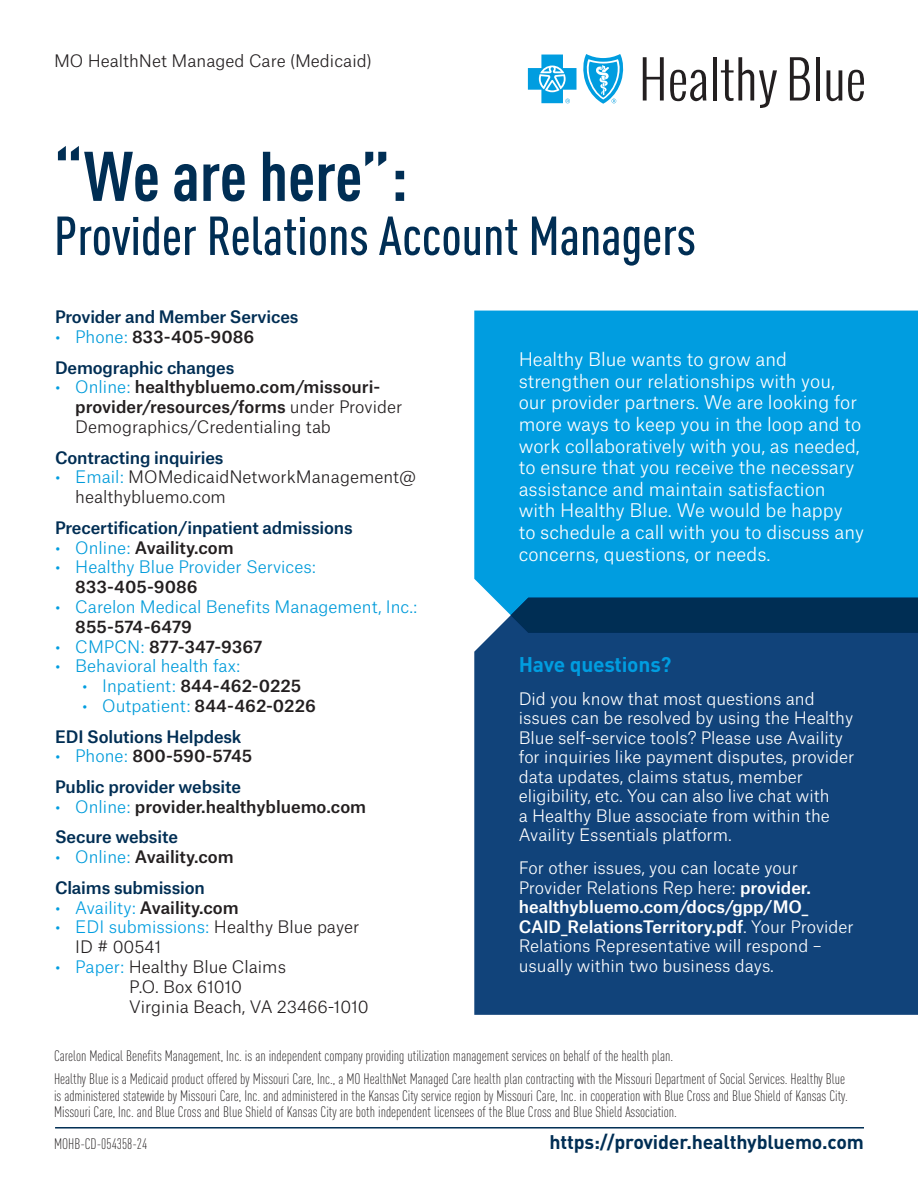
<style>
.page{position:relative;width:918px;height:1188px;background:#fff}
.page>*{position:absolute;margin:0;border:0;box-sizing:border-box;transform-origin:0 0}
.HB_LA_Main_Head{font:700 condensed 69px "DINOT";letter-spacing:-.005em;color:#002e54}
.HB_LA_Main_Head-2{font:500 condensed 54px "DINOT";color:#002e54}
.NB_LA_SubHeadline_Bold{font:700 21px "DINOT";letter-spacing:-.01em;color:#009de0}
.HB_LA_LEP_18pt_Disclaimer{font:700 19.5px "DINOT";letter-spacing:-.01em;color:#002e54}
.HB_LA_Body_Text{font:300 18px/21.6px "Atlas Grotesk";color:#fff}
.HB_LA_Body_Text-2{font:300 16.5px/19.5px "Atlas Grotesk";color:#fff}
.t1{font:500 16.5px/19.8px "Atlas Grotesk";color:#231f20}
.bullet{font:300 16.5px/19.8px "Atlas Grotesk";color:#231f20}
.t2{font:500 16.5px "Atlas Grotesk";letter-spacing:-.01em;color:#002e54}
.t3{font:300 16.5px/19.8px "Atlas Grotesk";color:#009bda}
.HB_LA_LEP_18pt_Disclaimer-2{font:300 condensed 15px/16.5px "DINOT";color:#231f20}
.s1{font-weight:300;color:#009de0}
.s2{font-weight:300;color:#009bda}
.s3{font-weight:300}
.s4{color:#009de0}
.s5{color:#009bda}
.s6{font-weight:500;color:#231f20}
.s7{font-weight:500}
</style>
<div class="page">
<div style="left:474px;top:633px;width:444px;height:382px;background:#11437a"></div>
<div style="left:474px;top:311px;width:444px;height:322px;background:#009de0"></div>
<svg style="left:528px;top:54px;width:96px;height:50px"></svg>
<svg style="left:643px;top:57px;width:21px;height:44px"></svg>
<svg style="left:670px;top:70px;width:36px;height:31px"></svg>
<hr style="left:713px;top:57px;width:4px;height:44px;background:#231f20">
<svg style="left:721px;top:57px;width:56px;height:51px"></svg>
<svg style="left:790px;top:57px;width:20px;height:44px"></svg>
<hr style="left:816px;top:57px;width:4px;height:44px;background:#231f20">
<svg style="left:827px;top:70px;width:15px;height:31px"></svg>
<svg style="left:848px;top:70px;width:16px;height:31px"></svg>
<hr style="left:55px;top:1127px;width:809px;height:2px;background:#002e54">
<div style="left:511px;top:598px;width:407px;height:35px;background:#002e54"></div>
<p class="bullet" style="left:54px;top:50px;width:319px">MO HealthNet Managed Care (Medicaid)</p>
<p class="HB_LA_Main_Head" style="left:54px;top:135px;width:355px">“We are here”:</p>
<p class="HB_LA_Main_Head-2" style="left:54px;top:204px;width:644px">Provider Relations Account Managers</p>
<p class="t2" style="left:55px;top:304px;width:245px">Provider and Member Services</p>
<p class="t1" style="left:55px;top:325px;width:201px"><span class="s1">•</span> <span class="s2">Phone:</span> 833-405-9086</p>
<p class="t2" style="left:55px;top:354px;width:181px">Demographic changes</p>
<p class="t1" style="left:75px;top:376px;width:328px;text-indent:-20px"><span class="s1">•</span> <span class="s2">Online:</span> healthybluemo.com/missouri&shy;provider/resources/forms <span class="s3">under Provider<br>Demographics/Credentialing tab</span></p>
<p class="t2" style="left:55px;top:444px;width:170px">Contracting inquiries</p>
<p class="bullet" style="left:75px;top:466px;width:342px;text-indent:-20px"><span class="s4">•</span> <span class="s5">Email:</span> MOMedicaidNetworkManagement@ healthybluemo.com</p>
<p class="t2" style="left:55px;top:514px;width:299px">Precertification/inpatient admissions</p>
<p class="t1" style="left:55px;top:536px;width:180px"><span class="s1">•</span> <span class="s2">Online:</span> Availity.com</p>
<p class="t3" style="left:75px;top:556px;width:242px;text-indent:-20px"><span class="s4">•</span> Healthy Blue Provider Services:<br><span class="s6">833-405-9086</span></p>
<p class="t3" style="left:75px;top:595px;width:344px;text-indent:-20px"><span class="s4">•</span> Carelon Medical Benefits Management, Inc.:<br><span class="s6">855-574-6479</span></p>
<p class="t1" style="left:55px;top:635px;width:209px"><span class="s1">•</span> <span class="s2">CMPCN:</span> 877-347-9367</p>
<p class="t3" style="left:55px;top:655px;width:187px"><span class="s4">•</span> Behavioral health fax:</p>
<p class="t1" style="left:82px;top:674px;width:221px"><span class="s1">•</span> <span class="s2">Inpatient:</span> 844-462-0225</p>
<p class="t1" style="left:82px;top:694px;width:235px"><span class="s1">•</span> <span class="s2">Outpatient:</span> 844-462-0226</p>
<p class="t2" style="left:55px;top:723px;width:188px">EDI Solutions Helpdesk</p>
<p class="t1" style="left:55px;top:745px;width:199px"><span class="s1">•</span> <span class="s2">Phone:</span> 800-590-5745</p>
<p class="t2" style="left:55px;top:773px;width:188px">Public provider website</p>
<p class="t1" style="left:55px;top:795px;width:313px"><span class="s1">•</span> <span class="s2">Online:</span> provider.healthybluemo.com</p>
<p class="t2" style="left:55px;top:824px;width:124px">Secure website</p>
<p class="t1" style="left:55px;top:845px;width:180px"><span class="s1">•</span> <span class="s2">Online:</span> Availity.com</p>
<p class="t2" style="left:55px;top:874px;width:151px">Claims submission</p>
<p class="t1" style="left:55px;top:896px;width:185px"><span class="s1">• Availity:</span> Availity.com</p>
<p class="bullet" style="left:75px;top:916px;width:286px;text-indent:-20px"><span class="s4">• EDI submissions:</span> Healthy Blue payer<br>ID # 00541</p>
<p class="bullet" style="left:55px;top:955px;width:232px"><span class="s4">• Paper:</span> Healthy Blue Claims</p>
<p class="bullet" style="left:129px;top:975px;width:241px">P.O. Box 61010<br>Virginia Beach, VA 23466-1010</p>
<p class="HB_LA_Body_Text" style="left:519px;top:347px;width:347px">Healthy Blue wants to grow and strengthen our relationships with you, our provider partners. We are looking for more ways to keep you in the loop and to work collaboratively with you, as needed, to ensure that you receive the necessary assistance and maintain satisfaction with Healthy Blue. We would be happy to schedule a call with you to discuss any concerns, questions, or needs.</p>
<p class="NB_LA_SubHeadline_Bold" style="left:519px;top:650px;width:154px">Have questions?</p>
<p class="HB_LA_Body_Text-2" style="left:519px;top:687px;width:337px">Did you know that most questions and issues can be resolved by using the Healthy Blue self-service tools? Please use Availity for inquiries like payment disputes, provider data updates, claims status, member eligibility, etc. You can also live chat with<br>a Healthy Blue associate from within the Availity Essentials platform.</p>
<p class="HB_LA_Body_Text-2" style="left:519px;top:857px;width:337px">For other issues, you can locate your Provider Relations Rep here: <span class="s7">provider. healthybluemo.com/docs/gpp/MO_ CAID_RelationsTerritory.pdf</span>. Your Provider Relations Representative will respond – usually within two business days.</p>
<p class="HB_LA_LEP_18pt_Disclaimer-2" style="left:54px;top:1048px;width:621px">Carelon Medical Benefits Management, Inc. is an independent company providing utilization management services on behalf of the health plan.</p>
<p class="HB_LA_LEP_18pt_Disclaimer-2" style="left:54px;top:1071px;width:795px">Healthy Blue is a Medicaid product offered by Missouri Care, Inc., a MO HealthNet Managed Care health plan contracting with the Missouri Department of Social Services. Healthy Blue is administered statewide by Missouri Care, Inc. and administered in the Kansas City service region by Missouri Care, Inc. in cooperation with Blue Cross and Blue Shield of Kansas City.<br>Missouri Care, Inc. and Blue Cross and Blue Shield of Kansas City are both independent licensees of the Blue Cross and Blue Shield Association.</p>
<p class="HB_LA_LEP_18pt_Disclaimer-2" style="left:54px;top:1135px;width:95px">MOHB-CD-054358-24</p>
<p class="HB_LA_LEP_18pt_Disclaimer" style="left:550px;top:1129px;width:316px">https://provider.healthybluemo.com</p>
</div>
